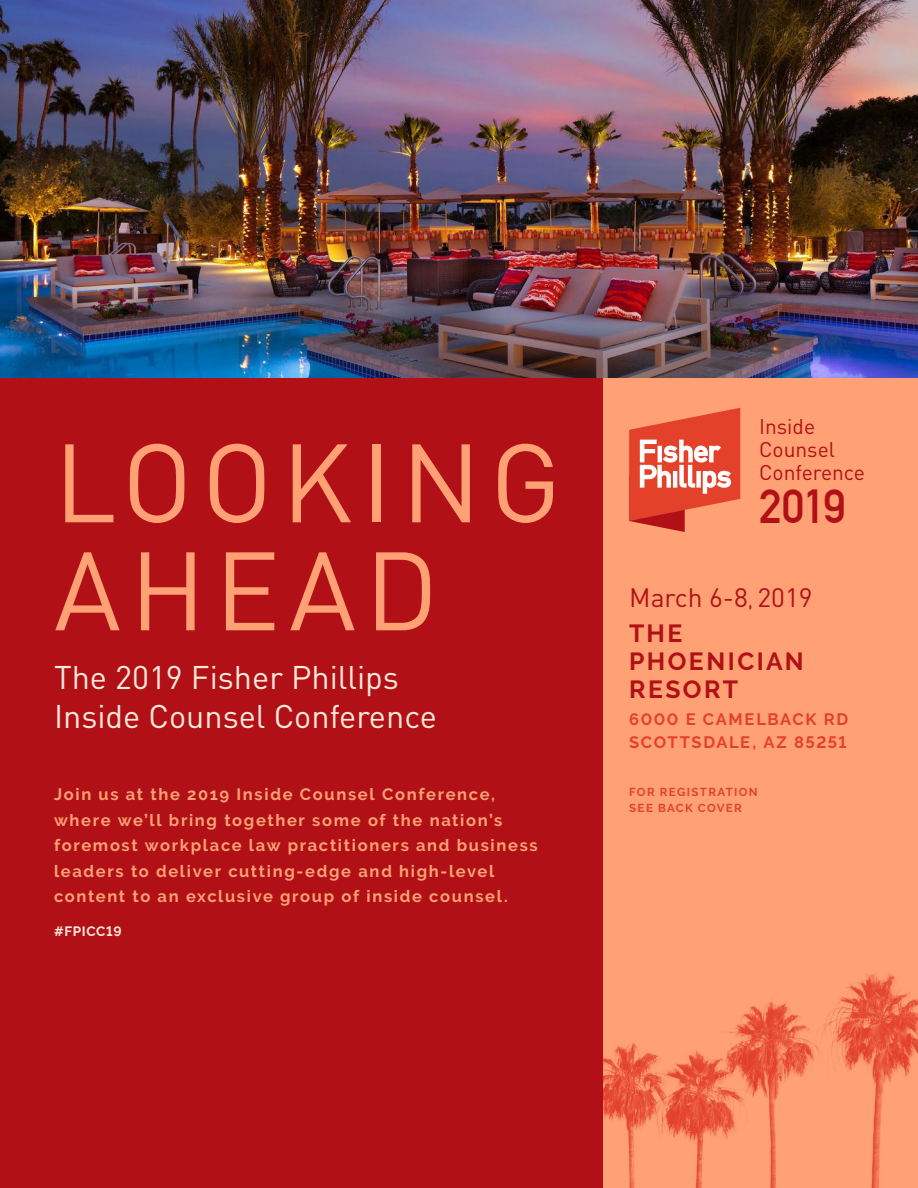
<style>
.page{position:relative;width:918px;height:1188px;background:#fff}
.page>*{position:absolute;margin:0;border:0;box-sizing:border-box;transform-origin:0 0}
.t1{font:109.5px "DIN";letter-spacing:.08em;color:#ffa174}
.t2{font:700 46.8px "DIN Alternate";color:#b11116}
.t3{font:32.4px "DIN";color:#ffe9db}
.t4{font:26.4px "DIN";color:#b11116}
.t5{font:700 24.75px "Raleway";letter-spacing:.1em;color:#b11116}
.t6{font:21px "DIN";color:#b11116}
.t7{font:700 16.5px/25.5px "Raleway";letter-spacing:.1em;color:#ffa174}
.t8{font:700 16.5px "Raleway";letter-spacing:.095em;color:#e4412b}
.t9{font:700 13.5px "Raleway";letter-spacing:.05em;color:#ffe9db}
.t10{font:700 11.55px/16.5px "Raleway";letter-spacing:.115em;color:#e4412b}
.s1{font-size:20.1px}
</style>
<div class="page">
<div style="left:603px;top:378px;width:315px;height:810px;background:#ffa174"></div>
<img style="left:603px;top:973px;width:315px;height:215px">
<img style="left:0;top:0;width:918px;height:378px">
<div style="left:0;top:378px;width:603px;height:810px;background:#b11116"></div>
<svg style="left:629px;top:408px;width:111px;height:124px"></svg>
<p class="t1" style="left:54px;top:414px;width:509px">LOOKING</p>
<p class="t1" style="left:54px;top:522px;width:386px">AHEAD</p>
<p class="t3" style="left:54px;top:657px;width:347px">The 2019 Fisher Phillips</p>
<p class="t3" style="left:54px;top:696px;width:384px">Inside Counsel Conference</p>
<p class="t7" style="left:54px;top:782px;width:485px">Join us at the 2019 Inside Counsel Conference, where we’ll bring together some of the nation s’ foremost workplace law practitioners and business leaders to deliver cutting-edge and high-level content to an exclusive group of inside counsel.</p>
<p class="t9" style="left:54px;top:923px;width:69px">#FPICC19</p>
<p class="t6" style="left:759px;top:413px;width:58px">Inside</p>
<p class="t6" style="left:759px;top:436px;width:78px">Counsel</p>
<p class="t2" style="left:759px;top:471px;width:88px">2019</p>
<p class="t6" style="left:759px;top:460px;width:108px">Conference</p>
<p class="t4" style="left:629px;top:581px;width:185px">March 6-8<span class="s1">,</span> 2019</p>
<p class="t5" style="left:629px;top:619px;width:55px">THE</p>
<p class="t5" style="left:629px;top:647px;width:176px">PHOENICIAN</p>
<p class="t5" style="left:629px;top:675px;width:110px">RESORT</p>
<p class="t8" style="left:629px;top:710px;width:221px">6000 E CAMELBACK RD</p>
<p class="t8" style="left:629px;top:732px;width:219px">SCOTTSDALE, AZ 85251</p>
<p class="t10" style="left:629px;top:783px;width:130px">FOR REGISTRATION<br>SEE BACK COVER</p>
</div>
